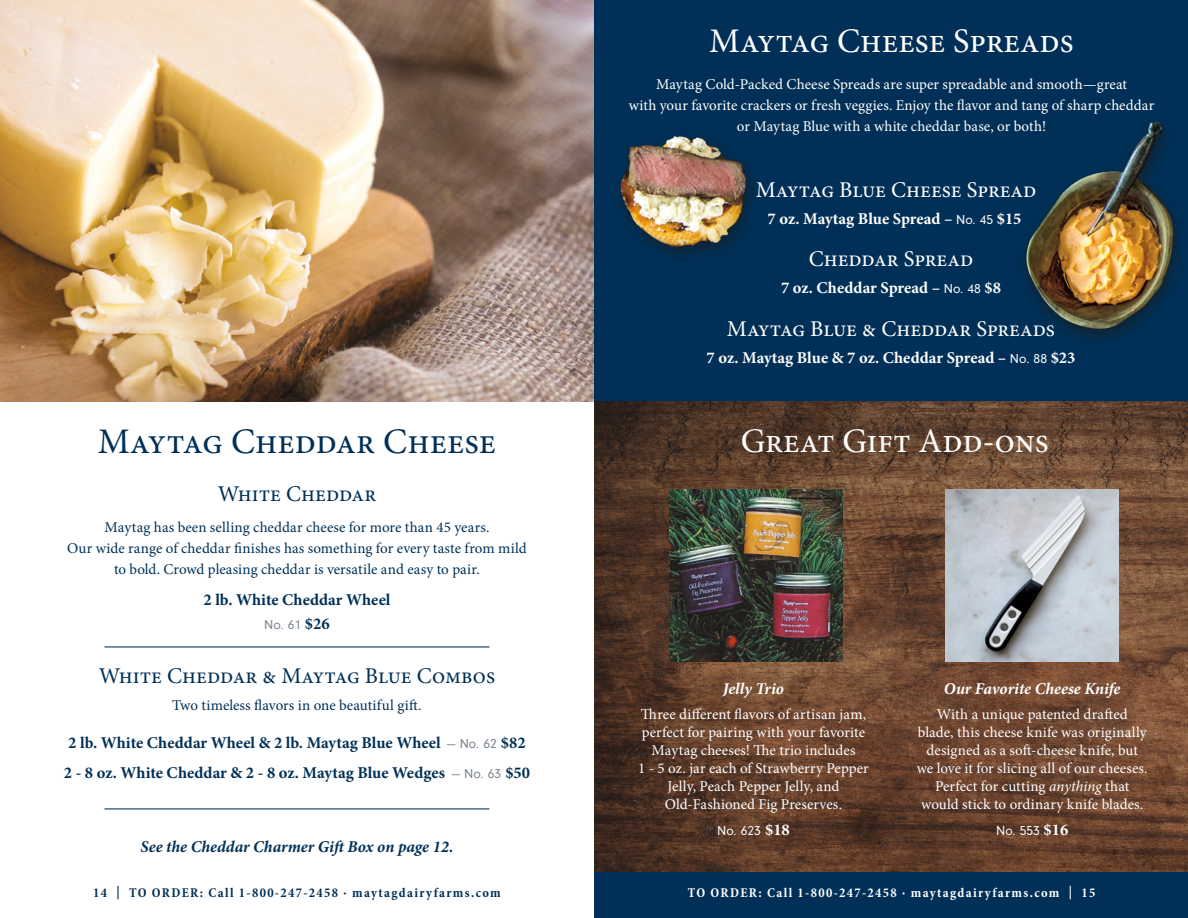
<style>
.page{position:relative;width:1188px;height:918px;background:#fff}
.page>*{position:absolute;margin:0;border:0;box-sizing:border-box;transform-origin:0 0}
.Headlines_Old_Fonts{font:36px "Minion Pro";color:#003057}
.Headlines_Old_Fonts-2{font:34.5px "Minion Pro";color:#fff}
.Headlines_Old_Fonts-3{font:22.5px "Minion Pro";color:#fff}
.Headlines_Old_Fonts-4{font:22.5px "Minion Pro";color:#003057}
.BODY_COPY_old_style{font:700 16.5px "Minion Pro";letter-spacing:-.01em;color:#003057}
.Headlines_Old_Fonts-5{font:700 16.5px "Minion Pro";letter-spacing:-.01em;color:#fff}
.BODY_COPY_old_style-2{font:italic 700 16.5px "Minion Pro";color:#003057}
.BODY_COPY_old_style-3{font:italic 700 16.5px "Minion Pro";letter-spacing:-.005em;color:#fff}
.BODY_COPY_old_style-4{font:15px/18px "Minion Pro";color:#fff;text-align:center}
.BODY_COPY_old_style-5{font:15px/21px "Minion Pro";letter-spacing:.01em;color:#003057;text-align:center}
.Headlines_Old_Fonts-6{font:15px "Minion Pro";color:#003057}
.t1{font:700 condensed 13.5px "Minion Pro";letter-spacing:.1em;color:#003057}
.t2{font:700 condensed 13.5px "Minion Pro";letter-spacing:.1em;color:#fff}
.BODY_COPY_old_style-6{font:13.5px "Neuzeit Gro";color:#fff}
.BODY_COPY_old_style-7{font:13.5px "Neuzeit Gro";color:#788390}
.s1{font-family:"Neuzeit Gro";font-weight:400;font-size:13.5px}
.s2{font-family:"Minion Pro";font-weight:700;font-size:16.5px;color:#003057}
.s3{font-family:"Neuzeit Gro";font-weight:400;font-size:13.5px;color:#788390}
.s4{font-size:16.5px}
.s5{font-family:"Minion Pro";font-weight:700;font-size:16.5px}
.s6{font-style:italic}
</style>
<div class="page">
<img style="left:0;top:0;width:594px;height:402px">
<div style="left:594px;top:0;width:594px;height:918px;background:#003057"></div>
<img style="left:594px;top:402px;width:594px;height:470px">
<img style="left:670px;top:489px;width:173px;height:173px">
<img style="left:946px;top:490px;width:172px;height:172px">
<img style="left:620px;top:136px;width:132px;height:120px">
<hr style="left:104px;top:646px;width:386px;height:2px;background:#003057">
<hr style="left:104px;top:808px;width:386px;height:2px;background:#003057">
<img style="left:1024px;top:121px;width:162px;height:215px">
<p class="Headlines_Old_Fonts-2" style="left:709px;top:18px;width:366px">Maytag Cheese Spreads</p>
<p class="BODY_COPY_old_style-4" style="left:629px;top:74px;width:527px;line-height:21px">Maytag Cold-Packed Cheese Spreads are super spreadable and smooth—great<br>with your favorite crackers or fresh veggies. Enjoy the flavor and tang of sharp cheddar or Maytag Blue with a white cheddar base, or both!</p>
<p class="Headlines_Old_Fonts-3" style="left:756px;top:174px;width:282px">Maytag Blue Cheese Spread</p>
<p class="Headlines_Old_Fonts-5" style="left:768px;top:207px;width:255px">7 oz. Maytag Blue Spread – <span class="s1">No. 45</span> $15</p>
<p class="Headlines_Old_Fonts-3" style="left:809px;top:244px;width:166px">Cheddar Spread</p>
<p class="Headlines_Old_Fonts-5" style="left:781px;top:276px;width:221px">7 oz. Cheddar Spread – <span class="s1">No. 48</span> $8</p>
<p class="Headlines_Old_Fonts-3" style="left:727px;top:314px;width:330px">Maytag Blue &amp; Cheddar Spreads</p>
<p class="Headlines_Old_Fonts-5" style="left:707px;top:346px;width:370px">7 oz. Maytag Blue &amp; 7 oz. Cheddar Spread – <span class="s1">No. 88</span> $23</p>
<p class="Headlines_Old_Fonts" style="left:98px;top:417px;width:400px">Maytag Cheddar Cheese</p>
<p class="Headlines_Old_Fonts-2" style="left:741px;top:418px;width:310px">Great Gift Add-ons</p>
<p class="Headlines_Old_Fonts-4" style="left:218px;top:479px;width:160px">White Cheddar</p>
<p class="BODY_COPY_old_style-5" style="left:67px;top:517px;width:461px">Maytag has been selling cheddar cheese for more than 45 years.<br>Our wide range of cheddar finishes has something for every taste from mild to bold. Crowd pleasing cheddar is versatile and easy to pair.</p>
<p class="BODY_COPY_old_style" style="left:204px;top:588px;width:188px">2 lb. White Cheddar Wheel</p>
<p class="BODY_COPY_old_style-7" style="left:264px;top:617px;width:67px">No. 61 <span class="s2">$26</span></p>
<p class="Headlines_Old_Fonts-4" style="left:99px;top:661px;width:398px">White Cheddar &amp; Maytag Blue Combos</p>
<p class="Headlines_Old_Fonts-6" style="left:172px;top:695px;width:251px">Two timeless flavors in one beautiful gift.</p>
<p class="BODY_COPY_old_style" style="left:68px;top:731px;width:459px">2 lb. White Cheddar Wheel &amp; 2 lb. Maytag Blue Wheel <span class="s3">— No. 62</span> $82</p>
<p class="BODY_COPY_old_style" style="left:64px;top:761px;width:468px">2 - 8 oz. White Cheddar &amp; 2 - 8 oz. Maytag Blue Wedges <span class="s3">— No. 63</span> $50</p>
<p class="BODY_COPY_old_style-2" style="left:141px;top:835px;width:314px">See the Cheddar Charmer Gift Box on page 12.</p>
<p class="t1" style="left:93px;top:884px;width:409px">14 | TO ORDER: Call 1-800-247-2458 <span class="s4">.</span> maytagdairyfarms.com</p>
<p class="BODY_COPY_old_style-3" style="left:723px;top:677px;width:63px">Jelly Trio</p>
<p class="BODY_COPY_old_style-4" style="left:638px;top:705px;width:232px">Three different flavors of artisan jam, perfect for pairing with your favorite Maytag cheeses! The trio includes<br>1 - 5 oz. jar each of Strawberry Pepper Jelly, Peach Pepper Jelly, and Old-Fashioned Fig Preserves.</p>
<p class="BODY_COPY_old_style-6" style="left:717px;top:823px;width:74px">No. 623 <span class="s5">$18</span></p>
<p class="BODY_COPY_old_style-3" style="left:944px;top:677px;width:178px">Our Favorite Cheese Knife</p>
<p class="BODY_COPY_old_style-4" style="left:917px;top:705px;width:232px">With a unique patented drafted<br>blade, this cheese knife was originally designed as a soft-cheese knife, but we love it for slicing all of our cheeses.<br>Perfect for cutting <span class="s6">anything</span> that would stick to ordinary knife blades.</p>
<p class="BODY_COPY_old_style-6" style="left:996px;top:823px;width:74px">No. 553 <span class="s5">$16</span></p>
<p class="t2" style="left:688px;top:884px;width:409px">TO ORDER: Call 1-800-247-2458 <span class="s4">.</span> maytagdairyfarms.com | 15</p>
</div>
